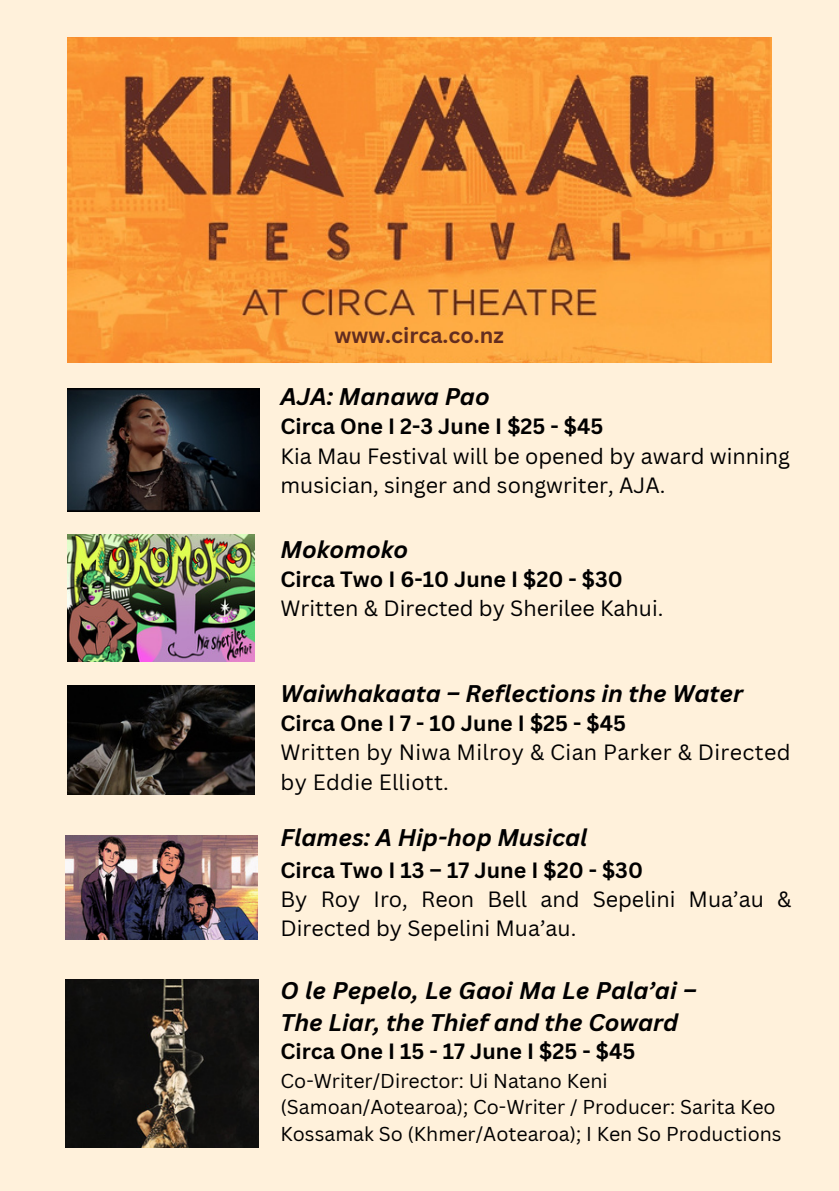
<style>
.page{position:relative;width:839px;height:1191px;background:#fff}
.page>*{position:absolute;margin:0;border:0;box-sizing:border-box;transform-origin:0 0}
.t1{font:italic 700 23.4px/32.2px "Canva Sans";color:#000}
.t2{font:21.6px/29.4px "Canva Sans";color:#000}
.t3{font:700 21.6px "Canva Sans";color:#000}
.t4{font:700 21.6px "Canva Sans";color:#632d20}
.t5{font:19.6px/26.4px "Canva Sans";color:#000}
.s1{font-weight:700}
</style>
<div class="page">
<div style="left:0;top:0;width:838px;height:1191px;background:#fff1db"></div>
<img style="left:67px;top:37px;width:704px;height:326px">
<img style="left:67px;top:389px;width:192px;height:123px">
<img style="left:67px;top:534px;width:188px;height:128px">
<img style="left:67px;top:685px;width:188px;height:110px">
<img style="left:65px;top:836px;width:192px;height:103px">
<img style="left:65px;top:980px;width:194px;height:168px">
<p class="t4" style="left:334px;top:320px;width:171px">www.circa.co.nz</p>
<p class="t1" style="left:280px;top:380px;width:211px">AJA: Manawa Pao</p>
<p class="t3" style="left:280px;top:411px;width:324px">Circa One I 2-3 June I $25 - $45</p>
<p class="t2" style="left:280px;top:441px;width:511px">Kia Mau Festival will be opened by award winning musician, singer and songwriter, AJA.</p>
<p class="t1" style="left:280px;top:532px;width:129px">Mokomoko</p>
<p class="t2" style="left:280px;top:564px;width:384px"><span class="s1">Circa Two I 6-10 June I $20 - $30<br></span>Written &amp; Directed by Sherilee Kahui.</p>
<p class="t1" style="left:280px;top:677px;width:464px">Waiwhakaata – Reflections in the Water</p>
<p class="t3" style="left:280px;top:708px;width:347px">Circa One I 7 - 10 June I $25 - $45</p>
<p class="t2" style="left:280px;top:737px;width:511px">Written by Niwa Milroy &amp; Cian Parker &amp; Directed by Eddie Elliott.</p>
<p class="t1" style="left:280px;top:821px;width:308px">Flames: A Hip-hop Musical</p>
<p class="t3" style="left:280px;top:855px;width:364px">Circa Two I 13 – 17 June I $20 - $30</p>
<p class="t2" style="left:280px;top:884px;width:512px">By Roy Iro, Reon Bell and Sepelini Mua’au &amp;<br>Directed by Sepelini Mua’au.</p>
<p class="t1" style="left:280px;top:973px;width:417px">O le Pepelo, Le Gaoi Ma Le Pala’ai –<br>The Liar, the Thief and the Coward</p>
<p class="t3" style="left:280px;top:1036px;width:356px">Circa One I 15 - 17 June I $25 - $45</p>
<p class="t5" style="left:280px;top:1067px;width:502px">Co-Writer/Director: Ui Natano Keni (Samoan/Aotearoa); Co-Writer / Producer: Sarita Keo<br>Kossamak So (Khmer/Aotearoa); I Ken So Productions</p>
</div>
